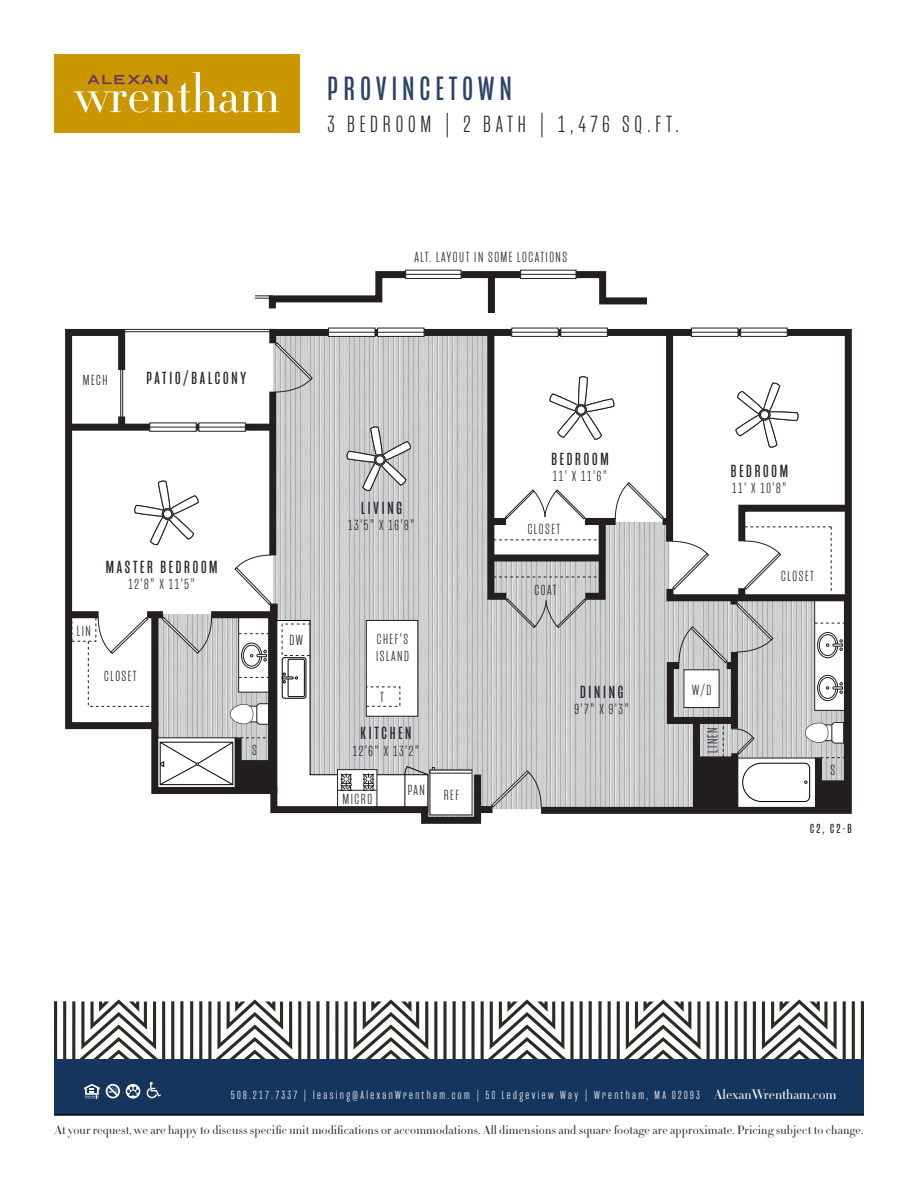
<style>
.page{position:relative;width:918px;height:1188px;background:#fff}
.page>*{position:absolute;margin:0;border:0;box-sizing:border-box;transform-origin:0 0}
.t1{font:34.5px "Mongoose";letter-spacing:.155em;color:#2c4267}
.t2{font:300 24px "Mongoose";letter-spacing:.2em;color:#24272a}
.t3{font:18px "Mongoose";letter-spacing:.155em;color:#24272a}
.t4{font:300 15px/16.5px "Mongoose";letter-spacing:.1em;color:#24272a}
.t5{font:13.5px "Didot HTF L16 Light";color:#fff}
.t6{font:13.5px "Mongoose";color:#24272a}
.t7{font:12px "Didot HTF L16 Light";letter-spacing:.01em;color:#2d2a26}
.t8{font:300 12px "Mongoose";letter-spacing:.2em;color:#fff}
</style>
<div class="page">
<svg style="left:65px;top:328px;width:417px;height:496px"></svg>
<svg style="left:266px;top:327px;width:586px;height:490px;background:#c3c4c5"></svg>
<div style="left:269px;top:392px;width:7px;height:163px;background:#231f20"></div>
<div style="left:68px;top:424px;width:205px;height:7px;background:#231f20"></div>
<div style="left:118px;top:416px;width:7px;height:10px;background:#231f20"></div>
<div style="left:69px;top:611px;width:30px;height:7px;background:#231f20"></div>
<svg style="left:88px;top:554px;width:347px;height:259px"></svg>
<div style="left:151px;top:616px;width:7px;height:110px;background:#231f20"></div>
<div style="left:235px;top:737px;width:7px;height:52px;background:#231f20"></div>
<div style="left:238px;top:760px;width:34px;height:7px;background:#231f20"></div>
<div style="left:268px;top:615px;width:7px;height:174px;background:#231f20"></div>
<div style="left:815px;top:757px;width:7px;height:52px;background:#231f20"></div>
<div style="left:731px;top:753px;width:7px;height:58px;background:#231f20"></div>
<div style="left:844px;top:597px;width:7px;height:213px;background:#231f20"></div>
<div style="left:820px;top:783px;width:28px;height:30px;background:#231f20"></div>
<svg style="left:330px;top:330px;width:43px;height:5px"></svg>
<div style="left:328px;top:328px;width:47px;height:9px;border:1px solid #231f20"></div>
<hr style="left:329px;top:332px;width:46px;height:1px;background:#231f20">
<svg style="left:379px;top:330px;width:44px;height:5px"></svg>
<div style="left:377px;top:328px;width:48px;height:9px;border:1px solid #231f20"></div>
<hr style="left:378px;top:332px;width:46px;height:1px;background:#231f20">
<svg style="left:151px;top:424px;width:44px;height:6px"></svg>
<div style="left:149px;top:422px;width:48px;height:10px;border:1px solid #231f20"></div>
<hr style="left:150px;top:427px;width:46px;height:1px;background:#231f20">
<svg style="left:200px;top:424px;width:44px;height:6px"></svg>
<div style="left:198px;top:422px;width:48px;height:10px;border:1px solid #231f20"></div>
<hr style="left:199px;top:427px;width:46px;height:1px;background:#231f20">
<div style="left:241px;top:766px;width:28px;height:22px;background:#231f20"></div>
<svg style="left:347px;top:426px;width:64px;height:66px"></svg>
<div style="left:374px;top:454px;width:12px;height:12px;border:1px solid #231f20;border-radius:5px"></div>
<div style="left:376px;top:456px;width:8px;height:8px;background:#fff;border-radius:50%"></div>
<div style="left:375px;top:455px;width:10px;height:10px;border:1px solid #231f20;border-radius:50%"></div>
<svg style="left:135px;top:480px;width:63px;height:66px"></svg>
<svg style="left:161px;top:508px;width:13px;height:12px"></svg>
<div style="left:162px;top:508px;width:12px;height:12px;border:1px solid #231f20;border-radius:5px"></div>
<div style="left:163px;top:510px;width:9px;height:8px;background:#fff;border-radius:50%"></div>
<div style="left:163px;top:509px;width:9px;height:10px;border:1px solid #231f20;border-radius:50%"></div>
<svg style="left:484px;top:327px;width:368px;height:481px"></svg>
<svg style="left:255px;top:269px;width:392px;height:44px"></svg>
<div style="left:488px;top:274px;width:7px;height:39px;background:#231f20"></div>
<svg style="left:405px;top:270px;width:57px;height:9px"></svg>
<hr style="left:406px;top:274px;width:55px;height:1px;background:#231f20">
<svg style="left:520px;top:270px;width:56px;height:9px"></svg>
<hr style="left:521px;top:274px;width:55px;height:1px;background:#231f20">
<svg style="left:326px;top:999px;width:130px;height:60px"></svg>
<svg style="left:598px;top:999px;width:130px;height:60px"></svg>
<svg style="left:190px;top:999px;width:130px;height:60px"></svg>
<svg style="left:462px;top:999px;width:130px;height:60px"></svg>
<svg style="left:735px;top:999px;width:129px;height:60px"></svg>
<div style="left:54px;top:1059px;width:810px;height:56px;background:#16355d"></div>
<div style="left:54px;top:54px;width:246px;height:78px;background:#cb9700"></div>
<svg style="left:73px;top:72px;width:206px;height:41px"></svg>
<svg style="left:54px;top:999px;width:129px;height:100px"></svg>
<hr style="left:54px;top:1114px;width:810px;height:2px;background:#000">
<h1 class="t1" style="left:328px;top:69px;width:186px">PROVINCETOWN</h1>
<h2 class="t2" style="left:328px;top:110px;width:353px">3 BEDROOM | 2 BATH | 1,476 SQ.FT.</h2>
<p class="t4" style="left:415px;top:249px;width:154px">ALT. LAYOUT IN SOME LOCATIONS</p>
<p class="t4" style="left:83px;top:372px;width:26px">MECH</p>
<p class="t3" style="left:146px;top:368px;width:101px">PATIO/BALCONY</p>
<p class="t3" style="left:106px;top:557px;width:113px">MASTER BEDROOM</p>
<p class="t4" style="left:128px;top:576px;width:68px">12'8" X 11'5"</p>
<p class="t4" style="left:77px;top:623px;width:16px">LIN</p>
<p class="t4" style="left:104px;top:668px;width:34px">CLOSET</p>
<p class="t4" style="left:289px;top:632px;width:15px">DW</p>
<p class="t4" style="left:252px;top:742px;width:6px">S</p>
<p class="t3" style="left:361px;top:498px;width:42px">LIVING</p>
<p class="t4" style="left:348px;top:517px;width:68px">13'5" X 16'8"</p>
<p class="t4" style="left:376px;top:631px;width:34px">CHEF'S<br>ISLAND</p>
<p class="t4" style="left:380px;top:689px;width:5px">T</p>
<p class="t3" style="left:361px;top:723px;width:52px">KITCHEN</p>
<p class="t4" style="left:353px;top:743px;width:68px">12'6" X 13'2"</p>
<p class="t4" style="left:343px;top:791px;width:31px">MICRO</p>
<p class="t4" style="left:408px;top:782px;width:19px">PAN</p>
<p class="t4" style="left:444px;top:787px;width:17px">REF</p>
<p class="t3" style="left:552px;top:448px;width:59px">BEDROOM</p>
<p class="t4" style="left:553px;top:468px;width:56px">11' X 11'6"</p>
<p class="t3" style="left:731px;top:460px;width:59px">BEDROOM</p>
<p class="t4" style="left:732px;top:480px;width:56px">11' X 10'8"</p>
<p class="t4" style="left:528px;top:521px;width:34px">CLOSET</p>
<p class="t4" style="left:535px;top:581px;width:23px">COAT</p>
<p class="t3" style="left:580px;top:681px;width:45px">DINING</p>
<p class="t4" style="left:574px;top:701px;width:56px">9'7" X 9'3"</p>
<p class="t4" style="left:692px;top:681px;width:21px">W/D</p>
<p class="t4" style="left:704px;top:753px;width:28px;rotate:-90deg">LINEN</p>
<p class="t4" style="left:781px;top:568px;width:34px">CLOSET</p>
<p class="t4" style="left:830px;top:762px;width:6px">S</p>
<p class="t6" style="left:810px;top:821px;width:43px">C2, C2-B</p>
<p class="t5" style="left:714px;top:1086px;width:124px">AlexanWrentham.com</p>
<p class="t7" style="left:55px;top:1122px;width:810px">At your request, we are happy to discuss specific unit modifications or accommodations. All dimensions and square footage are approximate. Pricing subject to change.</p>
<p class="t8" style="left:231px;top:1088px;width:470px">508.217.7337 | leasing@AlexanWrentham.com | 50 Ledgeview Way | Wrentham, MA 02093</p>
</div>
